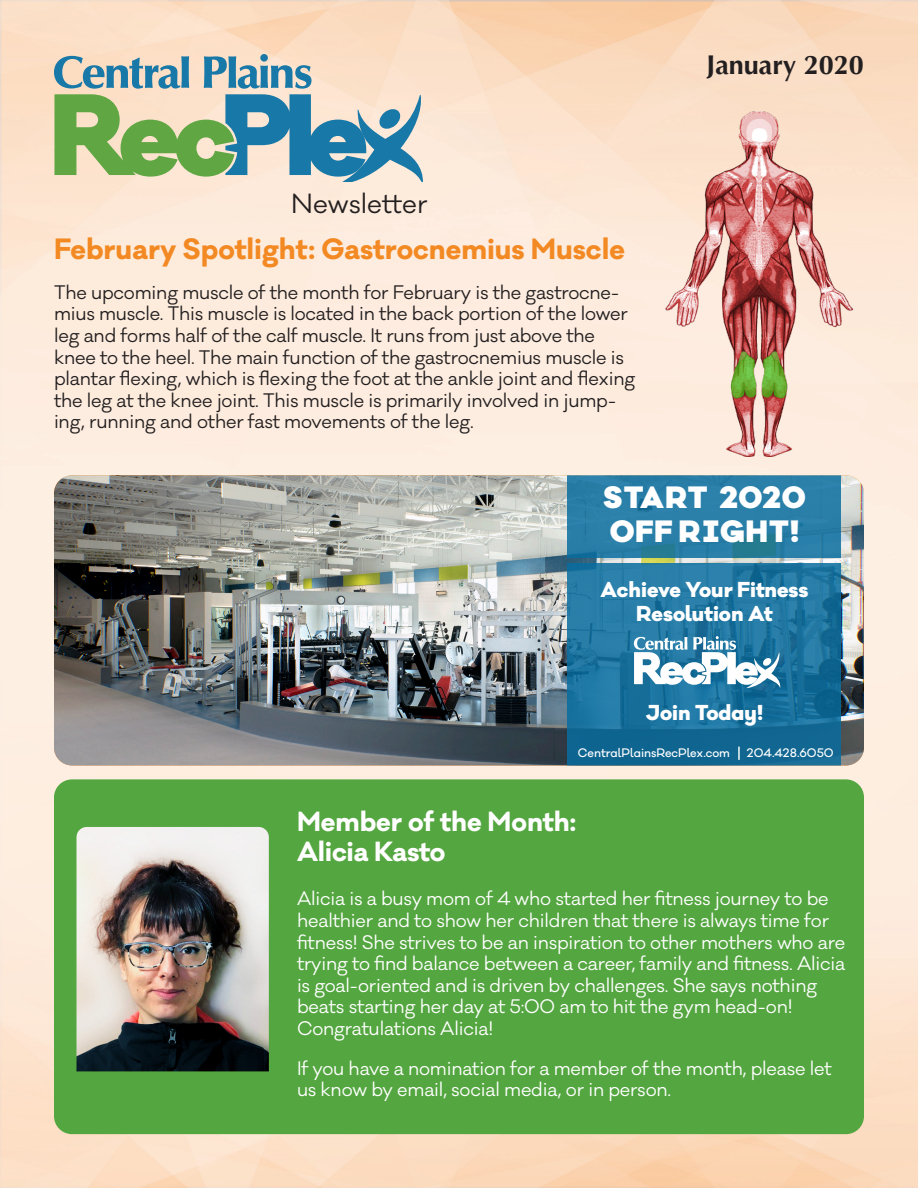
<style>
.page{position:relative;width:918px;height:1188px;background:#fff}
.page>*{position:absolute;margin:0;border:0;box-sizing:border-box;transform-origin:0 0}
.t1{font:900 28.35px/34px "Galano Classic Alt";letter-spacing:.02em;color:#fff}
.t2{font:700 27px "Galano Classic";color:#f38923}
.t3{font:700 27px "Optima";color:#231f20}
.t4{font:700 25.5px/30.6px "Galano Classic";color:#fff}
.t5{font:25.5px "Galano Classic";color:#231f20}
.t6{font:800 19.8px/23.9px "Galano Classic Alt";color:#fff;text-align:center}
.CPRP_Body{font:18px/21.6px "Galano Classic";letter-spacing:-.01em;color:#fff}
.CPRP_Body-2{font:18px/21.6px "Galano Classic";letter-spacing:-.01em;color:#231f20}
.t7{font:500 11.4px "Galano Classic Alt";color:#fff}
</style>
<div class="page">
<img style="left:0;top:0;width:918px;height:1188px">
<svg style="left:54px;top:54px;width:369px;height:128px;background:#a1baa9"></svg>
<div style="left:54px;top:779px;width:810px;height:355px;background:#54a640;border-radius:18px"></div>
<img style="left:76px;top:827px;width:193px;height:244px">
<img style="left:665px;top:112px;width:188px;height:345px">
<img style="left:54px;top:475px;width:810px;height:290px">
<svg style="left:568px;top:475px;width:273px;height:83px;background:#297ea6"></svg>
<svg style="left:568px;top:564px;width:273px;height:201px;background:#1b729d"></svg>
<svg style="left:738px;top:747px;width:2px;height:13px"></svg>
<svg style="left:634px;top:636px;width:146px;height:52px"></svg>
<p class="t5" style="left:291px;top:187px;width:138px">Newsletter</p>
<p class="t2" style="left:54px;top:231px;width:572px">February Spotlight: Gastrocnemius Muscle</p>
<p class="CPRP_Body-2" style="left:54px;top:282px;width:583px">The upcoming muscle of the month for February is the gastrocne&shy;mius muscle. This muscle is located in the back portion of the lower leg and forms half of the calf muscle. It runs from just above the knee to the heel. The main function of the gastrocnemius muscle is plantar flexing, which is flexing the foot at the ankle joint and flexing the leg at the knee joint. This muscle is primarily involved in jump&shy;ing, running and other fast movements of the leg.</p>
<p class="t3" style="left:706px;top:48px;width:159px">January 2020</p>
<p class="t1" style="left:603px;top:480px;width:204px">START 2020<br>OFF RIGHT!</p>
<p class="t6" style="left:601px;top:577px;width:209px">Achieve Your Fitness<br>Resolution At</p>
<p class="t6" style="left:646px;top:701px;width:119px">Join Today!</p>
<p class="t7" style="left:578px;top:746px;width:154px">CentralPlainsRecPlex.com</p>
<p class="t7" style="left:747px;top:746px;width:88px">204.428.6050</p>
<p class="t4" style="left:297px;top:806px;width:281px">Member of the Month:<br>Alicia Kasto</p>
<p class="CPRP_Body" style="left:297px;top:888px;width:550px">Alicia is a busy mom of 4 who started her fitness journey to be healthier and to show her children that there is always time for fitness! She strives to be an inspiration to other mothers who are trying to find balance between a career, family and fitness. Alicia is goal-oriented and is driven by challenges. She says nothing beats starting her day at 5:00 am to hit the gym head-on!<br>Congratulations Alicia!</p>
<p class="CPRP_Body" style="left:297px;top:1057px;width:536px">If you have a nomination for a member of the month, please let us know by email, social media, or in person.</p>
</div>
